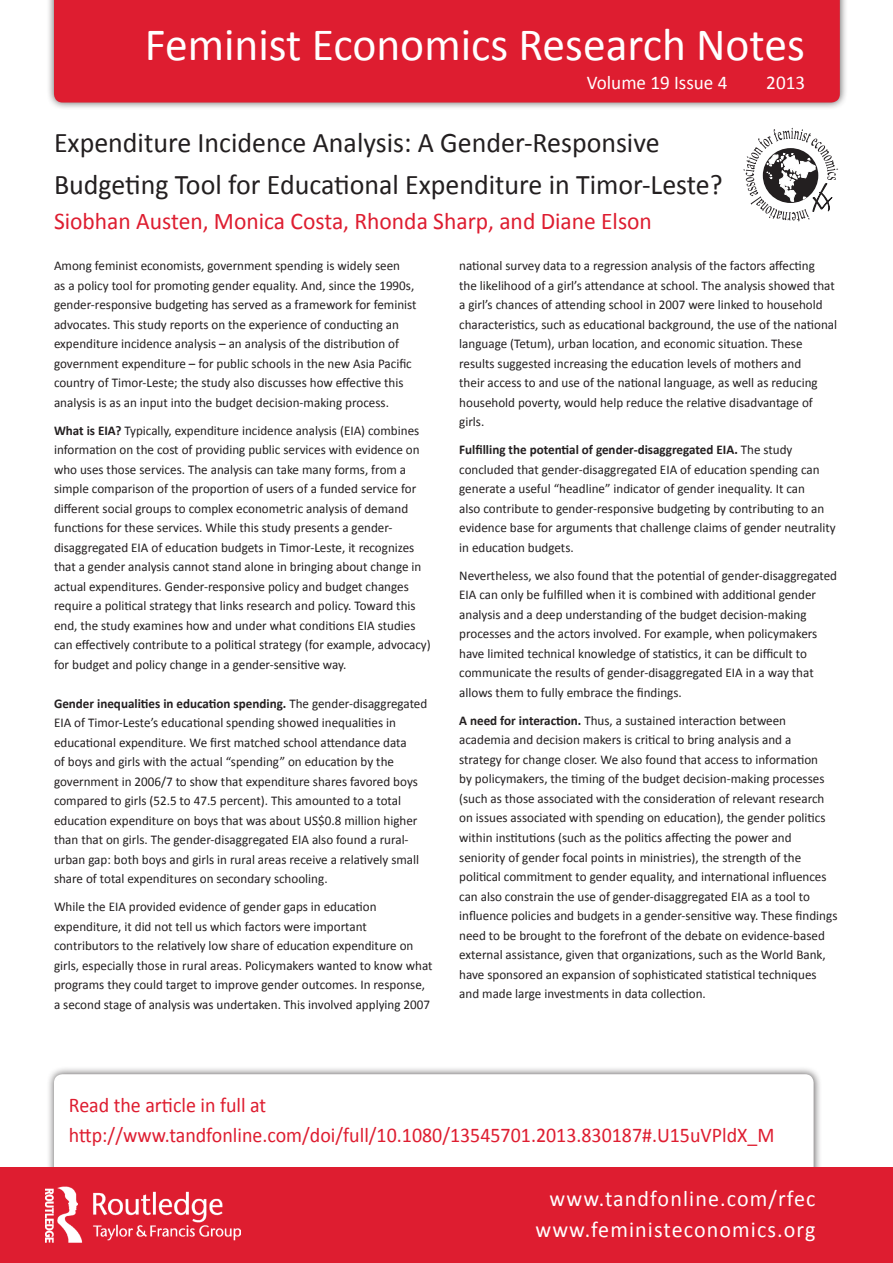
<style>
.page{position:relative;width:893px;height:1263px;background:#fff}
.page>*{position:absolute;margin:0;border:0;box-sizing:border-box;transform-origin:0 0}
.t1{font:46.5px "Calibri";color:#fff}
.t2{font:28.5px/42px "Calibri";color:#231f20}
.t3{font:24px "Calibri";color:#de1d30}
.t4{font:22.5px/30.3px "Calibri";letter-spacing:.05em;color:#fff;text-align:right}
.t5{font:21px/30px "Calibri";color:#de1d30;scale:.95 1}
.t6{font:19.5px "Calibri";color:#fff}
.t7{font:13.35px/19.5px "Calibri";color:#231f20}
.s1{font-weight:700}
</style>
<div class="page">
<div style="left:46px;top:1066px;width:776px;height:197px;background:#231f20;opacity:.75"></div>
<svg style="left:54px;top:1074px;width:760px;height:94px"></svg>
<svg style="left:743px;top:128px;width:95px;height:94px"></svg>
<div style="left:0;top:1168px;width:893px;height:95px;background:#de1d30"></div>
<img style="left:45px;top:1187px;width:195px;height:55px">
<div style="left:46px;top:0;width:802px;height:111px;background:#231f20;opacity:.75"></div>
<div style="left:54px;top:0;width:786px;height:102px;background:#de1d30"></div>
<h1 class="t1" style="left:145px;top:16px;width:662px">Feminist Economics Research Notes</h1>
<h3 class="t6" style="left:587px;top:70px;width:142px">Volume 19 Issue 4</h3>
<h3 class="t6" style="left:766px;top:70px;width:40px">2013</h3>
<h2 class="t2" style="left:54px;top:122px;width:670px">Expenditure Incidence Analysis: A Gender-Responsive<br>Budgeting Tool for Educational Expenditure in Timor-Leste?</h2>
<h3 class="t3" style="left:54px;top:206px;width:599px">Siobhan Austen, Monica Costa, Rhonda Sharp, and Diane Elson</h3>
<p class="t7" style="left:54px;top:256px;width:364px">Among feminist economists, government spending is widely seen<br>as a policy tool for promoting gender equality. And, since the 1990s, gender-responsive budgeting has served as a framework for feminist advocates. This study reports on the experience of conducting an expenditure incidence analysis – an analysis of the distribution of government expenditure – for public schools in the new Asia Pacific country of Timor-Leste; the study also discusses how effective this analysis is as an input into the budget decision-making process.</p>
<p class="t7" style="left:54px;top:420px;width:378px"><span class="s1">What is EIA?</span> Typically, expenditure incidence analysis (EIA) combines information on the cost of providing public services with evidence on who uses those services. The analysis can take many forms, from a simple comparison of the proportion of users of a funded service for different social groups to complex econometric analysis of demand functions for these services. While this study presents a gender&shy;disaggregated EIA of education budgets in Timor-Leste, it recognizes that a gender analysis cannot stand alone in bringing about change in actual expenditures. Gender-responsive policy and budget changes require a political strategy that links research and policy. Toward this end, the study examines how and under what conditions EIA studies can effectively contribute to a political strategy (for example, advocacy) for budget and policy change in a gender-sensitive way.</p>
<p class="t7" style="left:54px;top:694px;width:375px"><span class="s1">Gender inequalities in education spending.</span> The gender-disaggregated EIA of Timor-Leste’s educational spending showed inequalities in educational expenditure. We first matched school attendance data<br>of boys and girls with the actual “spending” on education by the government in 2006/7 to show that expenditure shares favored boys compared to girls (52.5 to 47.5 percent). This amounted to a total education expenditure on boys that was about US$0.8 million higher than that on girls. The gender-disaggregated EIA also found a rural&shy;urban gap: both boys and girls in rural areas receive a relatively small share of total expenditures on secondary schooling.</p>
<p class="t7" style="left:54px;top:897px;width:380px">While the EIA provided evidence of gender gaps in education expenditure, it did not tell us which factors were important contributors to the relatively low share of education expenditure on girls, especially those in rural areas. Policymakers wanted to know what programs they could target to improve gender outcomes. In response, a second stage of analysis was undertaken. This involved applying 2007</p>
<p class="t7" style="left:459px;top:256px;width:379px">national survey data to a regression analysis of the factors affecting<br>the likelihood of a girl’s attendance at school. The analysis showed that a girl’s chances of attending school in 2007 were linked to household characteristics, such as educational background, the use of the national language (Tetum), urban location, and economic situation. These results suggested increasing the education levels of mothers and<br>their access to and use of the national language, as well as reducing household poverty, would help reduce the relative disadvantage of girls.</p>
<p class="t7" style="left:459px;top:440px;width:378px"><span class="s1">Fulfilling the potential of gender-disaggregated EIA.</span> The study concluded that gender-disaggregated EIA of education spending can generate a useful “headline” indicator of gender inequality. It can<br>also contribute to gender-responsive budgeting by contributing to an evidence base for arguments that challenge claims of gender neutrality in education budgets.</p>
<p class="t7" style="left:459px;top:566px;width:379px">Nevertheless, we also found that the potential of gender-disaggregated EIA can only be fulfilled when it is combined with additional gender analysis and a deep understanding of the budget decision-making processes and the actors involved. For example, when policymakers have limited technical knowledge of statistics, it can be difficult to communicate the results of gender-disaggregated EIA in a way that allows them to fully embrace the findings.</p>
<p class="t7" style="left:459px;top:711px;width:380px"><span class="s1">A need for interaction.</span> Thus, a sustained interaction between academia and decision makers is critical to bring analysis and a<br>strategy for change closer. We also found that access to information<br>by policymakers, the timing of the budget decision-making processes (such as those associated with the consideration of relevant research on issues associated with spending on education), the gender politics within institutions (such as the politics affecting the power and seniority of gender focal points in ministries), the strength of the political commitment to gender equality, and international influences can also constrain the use of gender-disaggregated EIA as a tool to influence policies and budgets in a gender-sensitive way. These findings need to be brought to the forefront of the debate on evidence-based external assistance, given that organizations, such as the World Bank, have sponsored an expansion of sophisticated statistical techniques and made large investments in data collection.</p>
<h3 class="t5" style="left:69px;top:1090px;width:744px">Read the article in full at http://www.tandfonline.com/doi/full/10.1080/13545701.2013.830187#.U15uVPldX_M</h3>
<h3 class="t4" style="left:535px;top:1184px;width:282px">www.tandfonline.com/rfec www.feministeconomics.org</h3>
</div>
